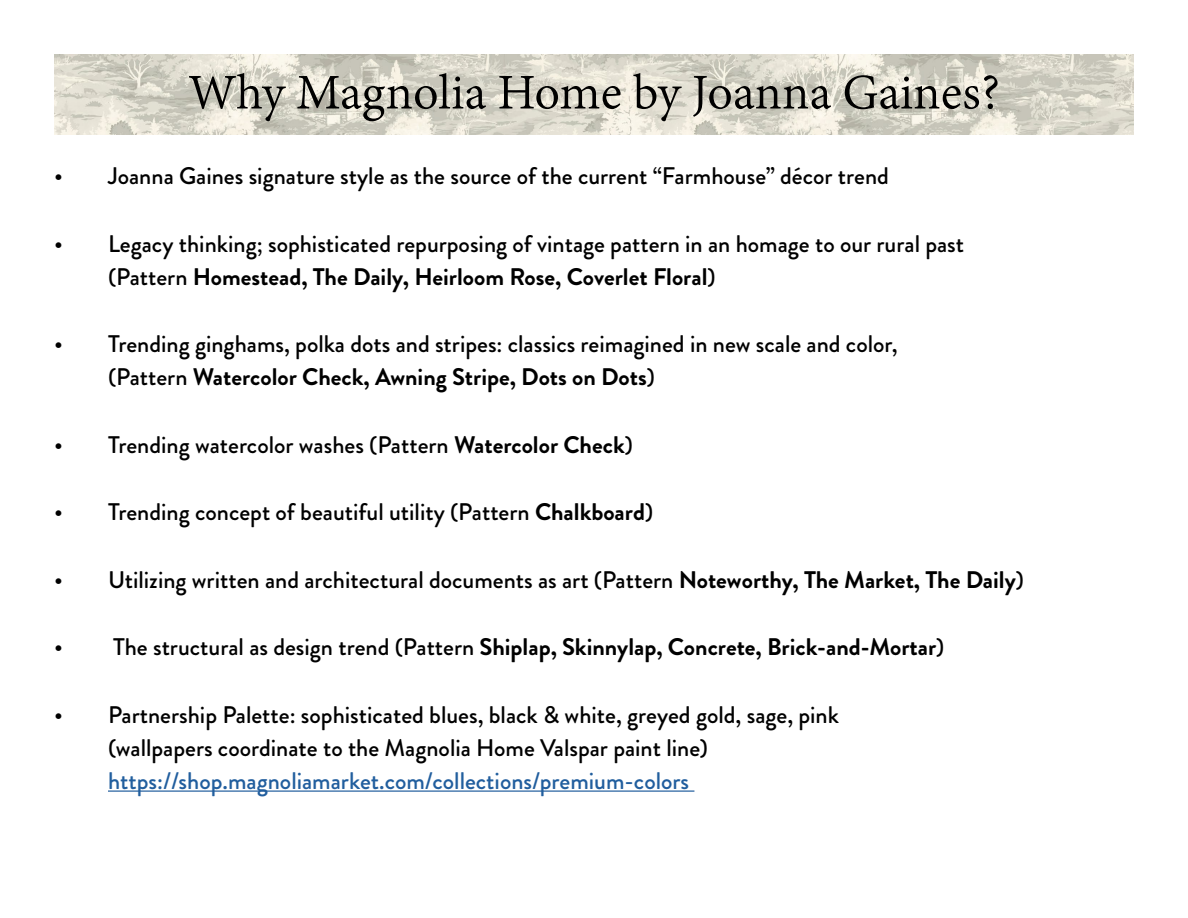
<style>
.page{position:relative;width:1188px;height:918px;background:#fff}
.page>*{position:absolute;margin:0;border:0;box-sizing:border-box;transform-origin:0 0}
.t1{font:54px "Adobe Devanagari";color:#000}
.t2{font:500 24px/33px "Brandon Grotesque";color:#000}
.t3{font:700 24px "Brandon Grotesque";color:#000}
.t4{font:500 24px "Brandon Grotesque";color:#215e9e}
.s1{font-weight:700}
.s2{font-weight:500}
</style>
<div class="page">
<img style="left:54px;top:54px;width:1080px;height:81px">
<hr style="left:108px;top:790px;width:586px;height:2px;background:#215e9e">
<h1 class="t1" style="left:188px;top:62px;width:813px">Why Magnolia Home by Joanna Gaines?</h1>
<p class="t2" style="left:54px;top:160px;width:836px">• Joanna Gaines signature style as the source of the current “Farmhouse” décor trend</p>
<p class="t2" style="left:108px;top:227px;width:858px;text-indent:-54px">• Legacy thinking; sophisticated repurposing of vintage pattern in an homage to our rural past (Pattern <span class="s1">Homestead, The Daily, Heirloom Rose, Coverlet Floral</span>)</p>
<p class="t2" style="left:108px;top:328px;width:791px;text-indent:-54px">• Trending ginghams, polka dots and stripes: classics reimagined in new scale and color, (Pattern <span class="s1">Watercolor Check, Awning Stripe, Dots on Dots</span>)</p>
<p class="t2" style="left:54px;top:428px;width:580px">• Trending watercolor washes (Pattern <span class="s1">Watercolor Check</span>)</p>
<p class="t2" style="left:54px;top:496px;width:601px">• Trending concept of beautiful utility (Pattern <span class="s1">Chalkboard</span>)</p>
<p class="t2" style="left:54px;top:563px;width:972px">• Utilizing written and architectural documents as art (Pattern <span class="s1">Noteworthy, The Market, The Daily</span>)</p>
<p class="t3" style="left:54px;top:630px;width:892px"><span class="s2">• The structural as design trend (Pattern</span> Shiplap, Skinnylap, Concrete, Brick-and-Mortar<span class="s2">)</span></p>
<p class="t2" style="left:108px;top:698px;width:733px;text-indent:-54px">• Partnership Palette: sophisticated blues, black &amp; white, greyed gold, sage, pink (wallpapers coordinate to the Magnolia Home Valspar paint line)</p>
<p class="t4" style="left:108px;top:764px;width:583px">https://shop.magnoliamarket.com/collections/premium-colors</p>
</div>
